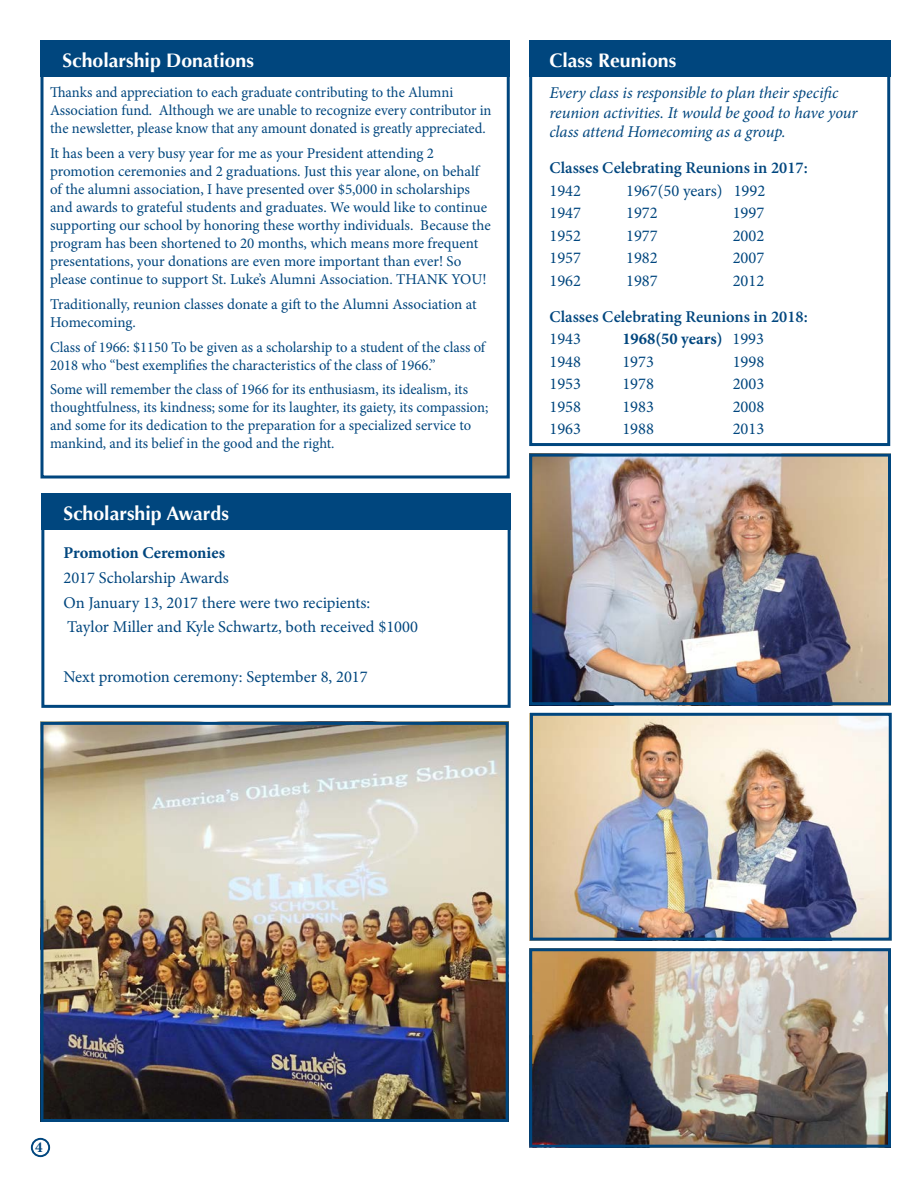
<style>
.page{position:relative;width:918px;height:1188px;background:#fff}
.page>*{position:absolute;margin:0;border:0;box-sizing:border-box;transform-origin:0 0}
.t1{font:700 19.5px "Optima";color:#fff}
.SL_body_copy{font:16.5px "Minion Pro";color:#00467e}
.SL_body_copy-2{font:italic 16.5px/19.5px "Minion Pro";letter-spacing:-.01em;color:#00467e}
.SL_body_copy-3{font:600 16.5px "Minion Pro";color:#00467e}
.SL_body_copy-4{font:700 16.5px "Minion Pro";color:#00467e}
.t2{font:700 15.15px "Minion Pro";color:#00467e}
.t3{font:15px/18px "Minion Pro";color:#00467e}
.s1{font-weight:400}
</style>
<div class="page">
<img style="left:44px;top:726px;width:461px;height:392px">
<div style="left:40px;top:722px;width:469px;height:400px;border:3px solid #00467e"></div>
<img style="left:533px;top:952px;width:354px;height:192px">
<div style="left:529px;top:948px;width:362px;height:200px;border:3px solid #00467e"></div>
<div style="left:529px;top:40px;width:361px;height:406px;border:3px solid #00467e"></div>
<div style="left:40px;top:40px;width:470px;height:438px;border:3px solid #00467e"></div>
<div style="left:529px;top:40px;width:361px;height:37px;background:#00467e"></div>
<div style="left:40px;top:40px;width:470px;height:37px;background:#00467e"></div>
<div style="left:31px;top:1138px;width:19px;height:19px;border:2px solid #00467e;border-radius:50%"></div>
<img style="left:533px;top:458px;width:354px;height:243px">
<div style="left:529px;top:454px;width:362px;height:251px;border:3px solid #00467e"></div>
<img style="left:534px;top:717px;width:354px;height:220px">
<div style="left:530px;top:713px;width:362px;height:228px;border:3px solid #00467e"></div>
<div style="left:41px;top:526px;width:470px;height:182px;border:3px solid #00467e"></div>
<div style="left:41px;top:494px;width:470px;height:36px;background:#00467e"></div>
<p class="t1" style="left:63px;top:49px;width:193px">Scholarship Donations</p>
<p class="t1" style="left:549px;top:49px;width:128px">Class Reunions</p>
<p class="SL_body_copy-2" style="left:549px;top:83px;width:310px">Every class is responsible to plan their specific reunion activities. It would be good to have your class attend Homecoming as a group.</p>
<p class="SL_body_copy-3" style="left:549px;top:157px;width:260px">Classes Celebrating Reunions in 2017:</p>
<p class="SL_body_copy" style="left:549px;top:179px;width:33px">1942</p>
<p class="SL_body_copy" style="left:626px;top:179px;width:141px">1967(50 years) 1992</p>
<p class="SL_body_copy" style="left:549px;top:202px;width:33px">1947</p>
<p class="SL_body_copy" style="left:626px;top:202px;width:33px">1972</p>
<p class="SL_body_copy" style="left:733px;top:202px;width:33px">1997</p>
<p class="SL_body_copy" style="left:549px;top:224px;width:33px">1952</p>
<p class="SL_body_copy" style="left:626px;top:224px;width:33px">1977</p>
<p class="SL_body_copy" style="left:733px;top:224px;width:33px">2002</p>
<p class="SL_body_copy" style="left:549px;top:247px;width:33px">1957</p>
<p class="SL_body_copy" style="left:626px;top:247px;width:33px">1982</p>
<p class="SL_body_copy" style="left:733px;top:247px;width:33px">2007</p>
<p class="SL_body_copy" style="left:549px;top:269px;width:33px">1962</p>
<p class="SL_body_copy" style="left:626px;top:269px;width:33px">1987</p>
<p class="SL_body_copy" style="left:733px;top:269px;width:33px">2012</p>
<p class="SL_body_copy-3" style="left:549px;top:305px;width:260px">Classes Celebrating Reunions in 2018:</p>
<p class="SL_body_copy" style="left:549px;top:328px;width:33px">1943</p>
<p class="SL_body_copy-4" style="left:622px;top:327px;width:143px">1968(50 years) <span class="s1">1993</span></p>
<p class="SL_body_copy" style="left:549px;top:350px;width:33px">1948</p>
<p class="SL_body_copy" style="left:622px;top:350px;width:33px">1973</p>
<p class="SL_body_copy" style="left:733px;top:350px;width:33px">1998</p>
<p class="SL_body_copy" style="left:549px;top:373px;width:33px">1953</p>
<p class="SL_body_copy" style="left:622px;top:373px;width:33px">1978</p>
<p class="SL_body_copy" style="left:733px;top:373px;width:33px">2003</p>
<p class="SL_body_copy" style="left:549px;top:395px;width:33px">1958</p>
<p class="SL_body_copy" style="left:622px;top:395px;width:33px">1983</p>
<p class="SL_body_copy" style="left:733px;top:395px;width:33px">2008</p>
<p class="SL_body_copy" style="left:549px;top:418px;width:33px">1963</p>
<p class="SL_body_copy" style="left:622px;top:418px;width:33px">1988</p>
<p class="SL_body_copy" style="left:733px;top:418px;width:33px">2013</p>
<p class="t3" style="left:50px;top:84px;width:443px">Thanks and appreciation to each graduate contributing to the Alumni<br>Association fund. Although we are unable to recognize every contributor in the newsletter, please know that any amount donated is greatly appreciated.</p>
<p class="t3" style="left:50px;top:144px;width:442px">It has been a very busy year for me as your President attending 2 promotion ceremonies and 2 graduations. Just this year alone, on behalf of the alumni association, I have presented over $5,000 in scholarships and awards to grateful students and graduates. We would like to continue supporting our school by honoring these worthy individuals. Because the program has been shortened to 20 months, which means more frequent presentations, your donations are even more important than ever! So please continue to support St. Luke’s Alumni Association. THANK YOU!</p>
<p class="t3" style="left:50px;top:295px;width:428px">Traditionally, reunion classes donate a gift to the Alumni Association at<br>Homecoming.</p>
<p class="t3" style="left:50px;top:338px;width:437px">Class of 1966: $1150 To be given as a scholarship to a student of the class of<br>2018 who “best exemplifies the characteristics of the class of 1966.”</p>
<p class="t3" style="left:50px;top:381px;width:440px">Some will remember the class of 1966 for its enthusiasm, its idealism, its thoughtfulness, its kindness; some for its laughter, its gaiety, its compassion; and some for its dedication to the preparation for a specialized service to mankind, and its belief in the good and the right.</p>
<p class="t1" style="left:63px;top:502px;width:167px">Scholarship Awards</p>
<p class="SL_body_copy-4" style="left:63px;top:541px;width:163px">Promotion Ceremonies</p>
<p class="SL_body_copy" style="left:63px;top:567px;width:167px">2017 Scholarship Awards</p>
<p class="SL_body_copy" style="left:63px;top:591px;width:308px">On January 13, 2017 there were two recipients:</p>
<p class="SL_body_copy" style="left:67px;top:616px;width:352px">Taylor Miller and Kyle Schwartz, both received $1000</p>
<p class="SL_body_copy" style="left:63px;top:666px;width:306px">Next promotion ceremony: September 8, 2017</p>
<p class="t2" style="left:35px;top:1137px;width:9px">4</p>
</div>
